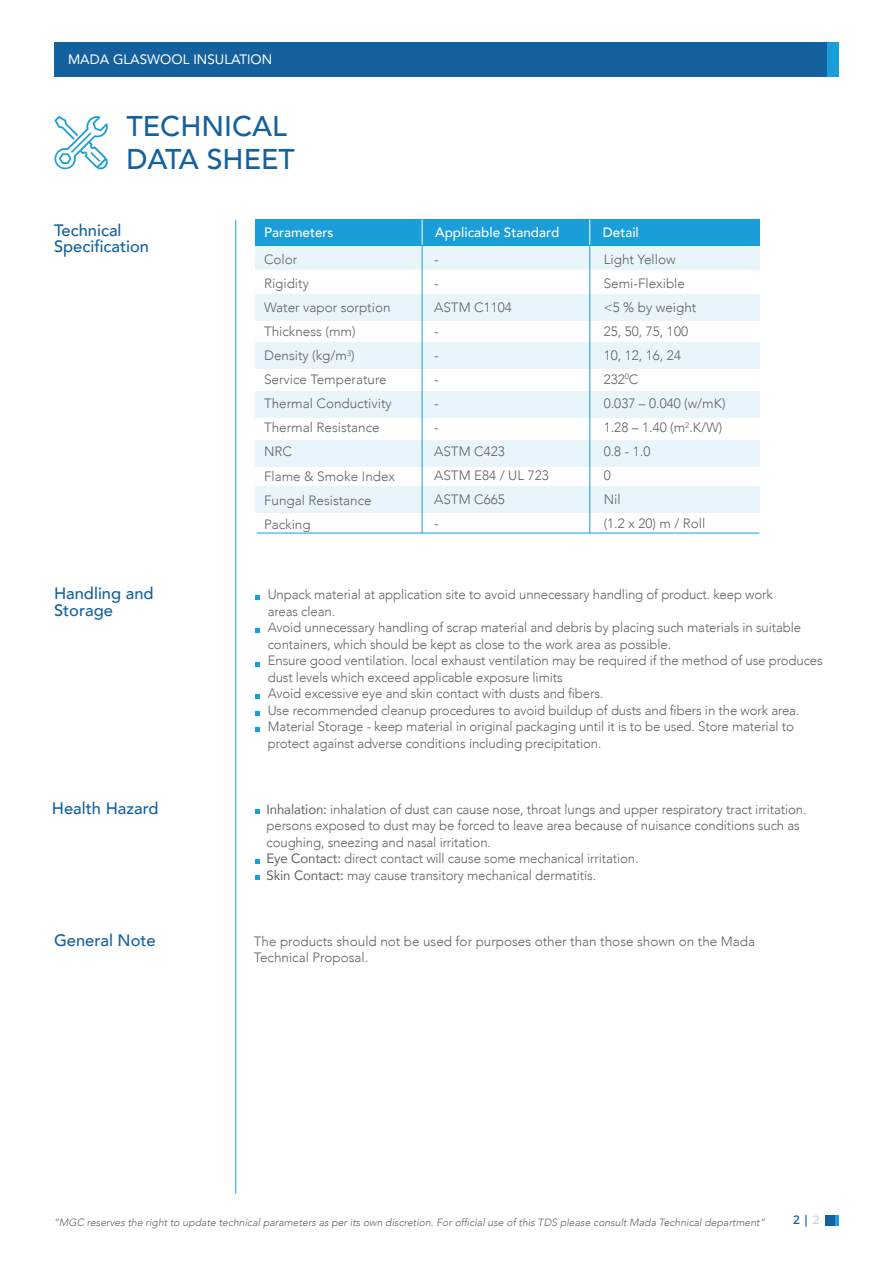
<style>
.page{position:relative;width:893px;height:1263px;background:#fff}
.page>*{position:absolute;margin:0;border:0;box-sizing:border-box;transform-origin:0 0}
.t1{font:500 28.5px/33px "Avenir";color:#15619d}
.t2{font:500 16.5px/16.5px "Avenir";color:#15619d}
.t3{font:300 13.5px/24px "Avenir";letter-spacing:-.01em;color:#636366}
.t4{font:500 13.5px "Avenir";color:#fff}
.t5{font:13.5px "Avenir LT Std";color:#fff}
.t6{font:600 12px "Open Sans";color:#006893}
.t7{font:italic 300 10.5px "Avenir";color:#636366}
.t8{font:300 7.8px "Avenir";color:#636366}
.s1{font-weight:400}
.s2{color:#d1d2d4}
</style>
<div class="page">
<div style="left:826px;top:1215px;width:10px;height:11px;background:#15619d"></div>
<svg style="left:836px;top:1215px;width:3px;height:11px"></svg>
<div style="left:54px;top:43px;width:774px;height:34px;background:#15619d"></div>
<div style="left:828px;top:43px;width:11px;height:34px;background:#199eda"></div>
<svg style="left:54px;top:116px;width:54px;height:53px"></svg>
<svg style="left:71px;top:132px;width:20px;height:21px"></svg>
<svg style="left:90px;top:152px;width:10px;height:10px"></svg>
<hr style="left:235px;top:220px;width:1px;height:974px;background:#199eda">
<div style="left:255px;top:243px;width:504px;height:27px;background:#e8f5fb"></div>
<div style="left:255px;top:294px;width:504px;height:27px;background:#e8f5fb"></div>
<div style="left:255px;top:343px;width:504px;height:26px;background:#e8f5fb"></div>
<div style="left:255px;top:391px;width:504px;height:27px;background:#e8f5fb"></div>
<div style="left:255px;top:440px;width:504px;height:27px;background:#e8f5fb"></div>
<div style="left:255px;top:486px;width:504px;height:26px;background:#e8f5fb"></div>
<div style="left:255px;top:219px;width:504px;height:26px;background:#199eda"></div>
<svg style="left:422px;top:220px;width:1px;height:25px"></svg>
<hr style="left:422px;top:245px;width:1px;height:288px;background:#199eda">
<svg style="left:589px;top:220px;width:1px;height:25px"></svg>
<hr style="left:589px;top:245px;width:1px;height:288px;background:#199eda">
<svg style="left:255px;top:595px;width:4px;height:4px"></svg>
<svg style="left:255px;top:629px;width:4px;height:4px"></svg>
<svg style="left:255px;top:662px;width:4px;height:4px"></svg>
<svg style="left:255px;top:694px;width:4px;height:4px"></svg>
<svg style="left:255px;top:711px;width:4px;height:4px"></svg>
<svg style="left:255px;top:727px;width:4px;height:4px"></svg>
<svg style="left:255px;top:809px;width:4px;height:4px"></svg>
<svg style="left:255px;top:859px;width:4px;height:4px"></svg>
<svg style="left:255px;top:875px;width:4px;height:4px"></svg>
<hr style="left:256px;top:533px;width:503px;height:1px;background:#199eda">
<p class="t5" style="left:68px;top:52px;width:206px">MADA GLASWOOL INSULATION</p>
<h1 class="t1" style="left:126px;top:108px;width:170px">TECHNICAL<br>DATA SHEET</h1>
<p class="t2" style="left:54px;top:221px;width:97px">Technical<br>Specification</p>
<p class="t4" style="left:603px;top:220px;width:37px">Detail</p>
<p class="t4" style="left:435px;top:220px;width:126px">Applicable Standard</p>
<p class="t4" style="left:264px;top:220px;width:71px">Parameters</p>
<p class="t3" style="left:264px;top:248px;width:128px">Color<br>Rigidity<br>Water vapor sorption<br>Thickness (mm(</p>
<p class="t8" style="left:347px;top:349px;width:6px">3</p>
<p class="t3" style="left:434px;top:247px;width:116px">-<br>-<br>ASTM C1104<br>-<br>-<br>-<br>-<br>-<br>ASTM C423<br>ASTM E84 / UL 723<br>ASTM C665<br>-</p>
<p class="t3" style="left:604px;top:247px;width:123px">Light Yellow<br>Semi-Flexible<br>&lt; %5 by weight<br>25, 50, 75, 100<br>10, 12, 16, 24<br>232<sup>0</sup>C<br>0.037 – 0.040 w( /mK(</p>
<p class="t3" style="left:264px;top:344px;width:133px">Density (kg m/ (<br>Service Temperature<br>Thermal Conductivity<br>Thermal Resistance<br>NRC<br>Flame &amp; Smoke Index<br>Fungal Resistance<br>Packing</p>
<p class="t3" style="left:604px;top:415px;width:120px">1.28 – 1.40 m( K. W/ (<br>0.8 - 1.0<br>0<br>Nil<br>(1.2 x 20 m) / Roll</p>
<p class="t8" style="left:685px;top:420px;width:6px">2</p>
<p class="t2" style="left:54px;top:584px;width:101px">Handling and<br>Storage</p>
<p class="t3" style="left:268px;top:586px;width:557px;line-height:16.5px">Unpack material at application site to avoid unnecessary handling of product. keep work<br>areas clean.<br>Avoid unnecessary handling of scrap material and debris by placing such materials in suitable containers, which should be kept as close to the work area as possible.<br>Ensure good ventilation. local exhaust ventilation may be required if the method of use produces dust levels which exceed applicable exposure limits<br>Avoid excessive eye and skin contact with dusts and fibers.<br>Use recommended cleanup procedures to avoid buildup of dusts and fibers in the work area.<br>Material Storage - keep material in original packaging until isit to be used. Store material to protect against adverse conditions including precipitation.</p>
<p class="t2" style="left:52px;top:799px;width:108px">Health Hazard</p>
<p class="t2" style="left:54px;top:931px;width:103px">General Note</p>
<p class="t3" style="left:266px;top:801px;width:542px;line-height:16.5px"><span class="s1">Inhalation:</span> inhalation of dust can cause nose, throat lungs and upper respiratory tract irritation. persons exposed to dust may be forced to leave area because of nuisance conditions such as coughing, sneezing and nasal irritation.<br><span class="s1">Eye Contact:</span> direct contact will cause some mechanical irritation.<br><span class="s1">Skin Contact:</span> may cause transitory mechanical dermatitis.</p>
<p class="t3" style="left:254px;top:933px;width:503px;line-height:16.5px">The products should not be used for purposes other than those shown on the Mada<br>Technical Proposal.</p>
<p class="t7" style="left:54px;top:1216px;width:713px">“MGC reserves the right to update technical parameters as per its own discretion. For official use of this TDS please consult Mada Technical department“</p>
<p class="t6" style="left:793px;top:1212px;width:28px"><span class="s2">2</span>|2</p>
</div>
